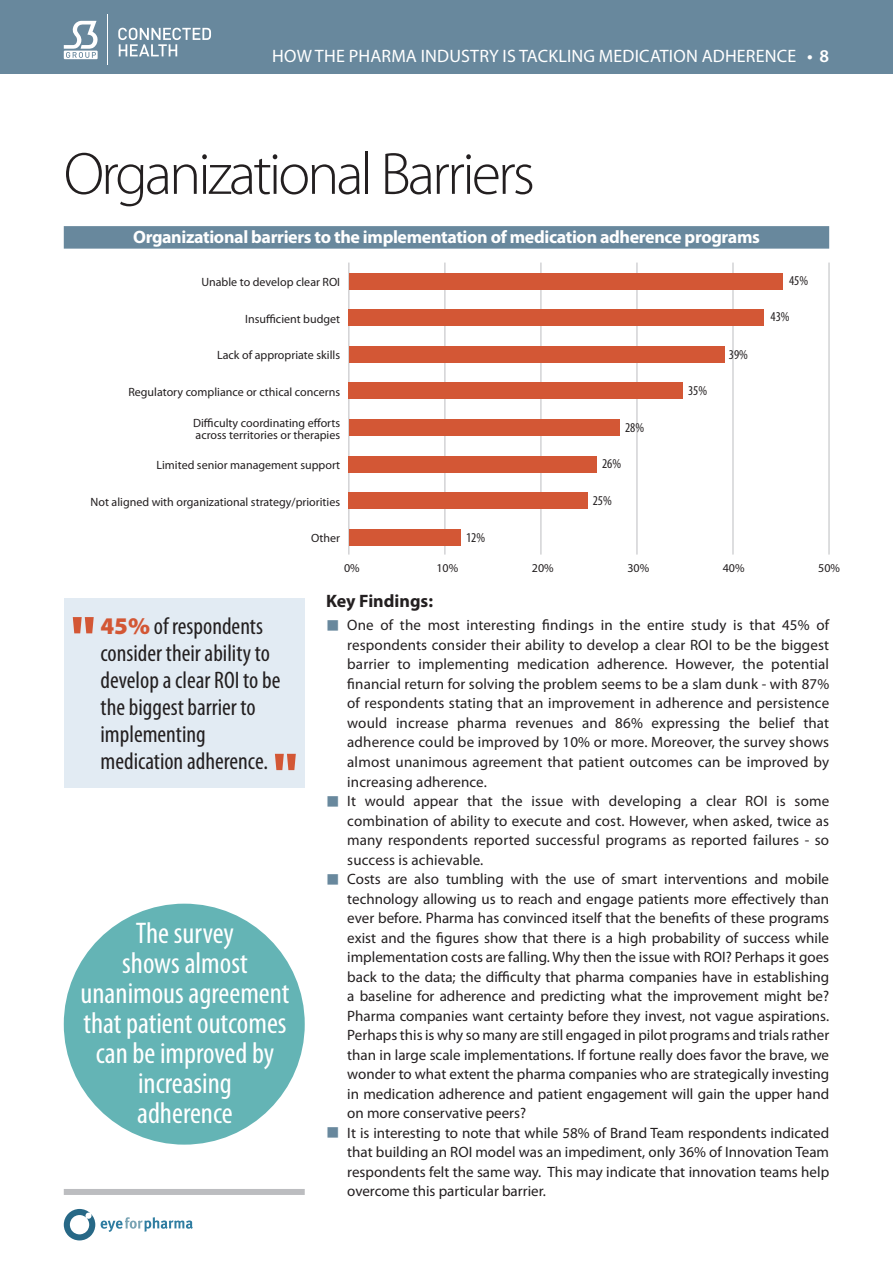
<style>
.page{position:relative;width:893px;height:1263px;background:#fff}
.page>*{position:absolute;margin:0;border:0;box-sizing:border-box;transform-origin:0 0}
.t1{font:300 60px "Myriad Pro";letter-spacing:-.05em;color:#231f20}
.t2{font:condensed 30px/30px "Myriad Pro";color:#fff;text-align:center}
.t3{font:condensed 24px/27px "Myriad Pro";color:#231f20}
.t4{font:700 18px "Myriad Pro";letter-spacing:-.02em;color:#fff}
.t5{font:18px "Myriad Pro";letter-spacing:.01em;color:#fff}
.t6{font:700 18px "Myriad Pro";color:#231f20}
.t7{font:15px/19.5px "Myriad Pro";color:#231f20}
.t8{font:condensed 13.5px "Myriad Pro";color:#231f20}
.t9{font:12px/12px "Myriad Pro";color:#231f20}
.s1{font-weight:600}
.s2{font-weight:900;font-stretch:normal;color:#d35735}
</style>
<div class="page">
<div style="left:0;top:0;width:893px;height:74px;background:#68889d"></div>
<svg style="left:64px;top:1209px;width:31px;height:31px"></svg>
<svg style="left:101px;top:1217px;width:92px;height:15px"></svg>
<svg style="left:64px;top:21px;width:34px;height:38px"></svg>
<svg style="left:118px;top:28px;width:93px;height:28px"></svg>
<hr style="left:108px;top:15px;width:1px;height:50px;background:#fff">
<hr style="left:349px;top:263px;width:1px;height:292px;background:#bcbdc0">
<hr style="left:445px;top:263px;width:1px;height:292px;background:#bcbdc0">
<hr style="left:541px;top:263px;width:1px;height:292px;background:#bcbdc0">
<hr style="left:637px;top:263px;width:1px;height:292px;background:#bcbdc0">
<hr style="left:733px;top:263px;width:1px;height:292px;background:#bcbdc0">
<hr style="left:829px;top:263px;width:1px;height:292px;background:#bcbdc0">
<div style="left:64px;top:226px;width:765px;height:23px;background:#68889d"></div>
<div style="left:349px;top:419px;width:270px;height:17px;background:#d35735"></div>
<div style="left:349px;top:309px;width:415px;height:17px;background:#d35735"></div>
<div style="left:349px;top:456px;width:248px;height:16px;background:#d35735"></div>
<div style="left:349px;top:346px;width:375px;height:17px;background:#d35735"></div>
<div style="left:349px;top:273px;width:433px;height:16px;background:#d35735"></div>
<div style="left:349px;top:493px;width:239px;height:16px;background:#d35735"></div>
<div style="left:349px;top:529px;width:112px;height:17px;background:#d35735"></div>
<div style="left:349px;top:383px;width:334px;height:16px;background:#d35735"></div>
<div style="left:64px;top:904px;width:241px;height:240px;background:#64b4b5;border-radius:50%"></div>
<div style="left:64px;top:599px;width:241px;height:189px;background:#e2ebf3"></div>
<svg style="left:73px;top:617px;width:21px;height:16px"></svg>
<svg style="left:275px;top:754px;width:21px;height:16px"></svg>
<div style="left:64px;top:1189px;width:241px;height:6px;background:#bcbdc0"></div>
<p class="t5" style="left:272px;top:46px;width:558px">HOW THE PHARMA INDUSTRY IS TACKLING MEDICATION ADHERENCE <span class="s1">• 8</span></p>
<h1 class="t1" style="left:64px;top:141px;width:473px">Organizational Barriers</h1>
<p class="t4" style="left:133px;top:227px;width:628px">Organizational barriers to the implementation of medication adherence programs</p>
<p class="t9" style="left:201px;top:276px;width:140px">Unable to develop clear ROI</p>
<p class="t9" style="left:245px;top:313px;width:97px">Insufficient budget</p>
<p class="t9" style="left:217px;top:350px;width:125px">Lack of appropriate skills</p>
<p class="t8" style="left:729px;top:347px;width:21px">39%</p>
<p class="t9" style="left:128px;top:386px;width:213px">Regulatory compliance or cthical concerns</p>
<p class="t8" style="left:688px;top:383px;width:21px">35%</p>
<p class="t9" style="left:193px;top:417px;width:149px">Difficulty coordinating efforts across territories or therapies</p>
<p class="t8" style="left:625px;top:420px;width:21px">28%</p>
<p class="t9" style="left:156px;top:459px;width:185px">Limited senior management support</p>
<p class="t9" style="left:91px;top:496px;width:251px">Not aligned with organizational strategy/priorities</p>
<p class="t8" style="left:602px;top:457px;width:21px">26%</p>
<p class="t8" style="left:593px;top:493px;width:21px">25%</p>
<p class="t9" style="left:311px;top:533px;width:31px">Other</p>
<p class="t8" style="left:466px;top:530px;width:21px">12%</p>
<p class="t8" style="left:789px;top:273px;width:21px">45%</p>
<p class="t8" style="left:770px;top:310px;width:21px">43%</p>
<h3 class="t3" style="left:101px;top:613px;width:181px"><span class="s2">45%</span> of respondents consider their ability to develop a clear ROI to be the biggest barrier to implementing medication adherence.</h3>
<h2 class="t2" style="left:81px;top:918px;width:210px">The survey<br>shows almost unanimous agreement that patient outcomes can be improved by increasing<br>adherence</h2>
<p class="t9" style="left:344px;top:563px;width:17px">0%</p>
<p class="t9" style="left:436px;top:563px;width:23px">10%</p>
<p class="t9" style="left:532px;top:563px;width:23px">20%</p>
<p class="t9" style="left:627px;top:563px;width:23px">30%</p>
<p class="t9" style="left:723px;top:563px;width:23px">40%</p>
<p class="t9" style="left:818px;top:563px;width:23px">50%</p>
<p class="t6" style="left:326px;top:591px;width:109px">Key Findings:</p>
<p class="t7" style="left:347px;top:616px;width:483px">One of the most interesting findings in the entire study is that 45% of respondents consider their ability to develop a clear ROI to be the biggest barrier to implementing medication adherence. However, the potential financial return for solving the problem seems to be a slam dunk - with 87% of respondents stating that an improvement in adherence and persistence would increase pharma revenues and 86% expressing the belief that adherence could be improved by 10% or more. Moreover, the survey shows almost unanimous agreement that patient outcomes can be improved by increasing adherence.<br>It would appear that the issue with developing a clear ROI is some combination of ability to execute and cost. However, when asked, twice as many respondents reported successful programs as reported failures - so success is achievable.<br>Costs are also tumbling with the use of smart interventions and mobile technology allowing us to reach and engage patients more effectively than ever before. Pharma has convinced itself that the benefits of these programs exist and the figures show that there is a high probability of success while implementation costs are falling. Why then the issue with ROI? Perhaps it goes back to the data; the difficulty that pharma companies have in establishing a baseline for adherence and predicting what the improvement might be?<br>Pharma companies want certainty before they invest, not vague aspirations.<br>Perhaps this is why so many are still engaged in pilot programs and trials rather than in large scale implementations. If fortune really does favor the brave, we wonder to what extent the pharma companies who are strategically investing in medication adherence and patient engagement will gain the upper hand on more conservative peers?<br>It is interesting to note that while 58% of Brand Team respondents indicated that building an ROI model was an impediment, only 36% of Innovation Team respondents felt the same way. This may indicate that innovation teams help overcome this particular barrier.</p>
</div>
